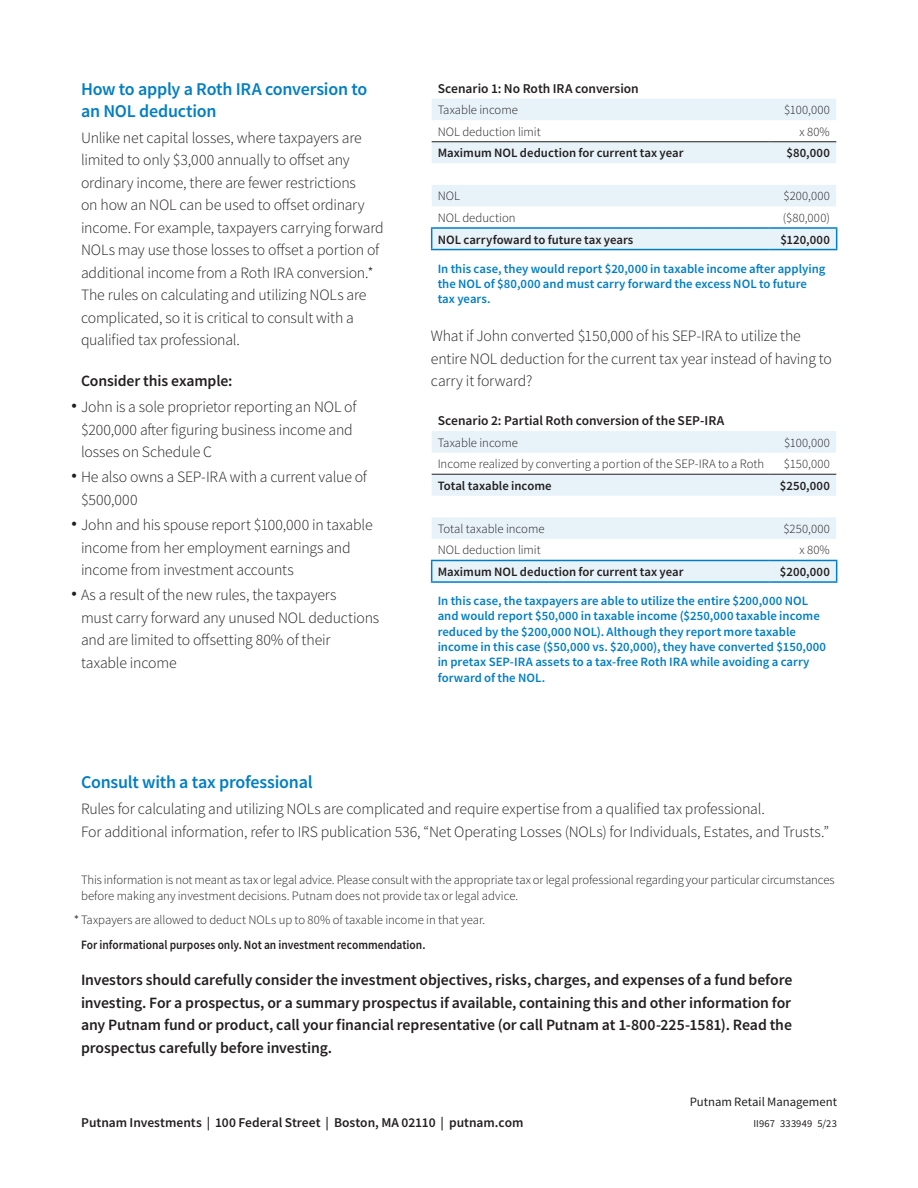
<style>
.page{position:relative;width:918px;height:1188px;background:#fff}
.page>*{position:absolute;margin:0;border:0;box-sizing:border-box;transform-origin:0 0}
.Subhead{font:600 18px/22.5px "Source Sans Pro";letter-spacing:-.015em;color:#007ec5}
.Body{font:300 15.75px/22.5px "Source Sans Pro";letter-spacing:-.01em;color:#231f20}
.Body-2{font:600 15.75px/22.5px "Source Sans Pro";letter-spacing:-.005em;color:#231f20;text-align:justify}
.Subhead_2{font:600 15.75px "Source Sans Pro";letter-spacing:-.005em;color:#231f20}
.Table_head{font:600 13.5px "Source Sans Pro";color:#231f20}
.Source_address{font:600 13.5px "Source Sans Pro";color:#231f20}
.Table_stub{font:600 12.75px/15.3px "Source Sans Pro";color:#007ec5}
.Footnote{font:300 12.75px/15.8px "Source Sans Pro";letter-spacing:-.005em;color:#231f20}
.Table_stub-2{font:300 12.75px "Source Sans Pro";color:#231f20}
.Table_stub-3{font:600 12.75px "Source Sans Pro";color:#231f20}
.Disclaimer_small{font:600 12.75px "Source Sans Pro";color:#231f20;scale:.9 1}
.Table_text{font:300 12.75px "Source Sans Pro";letter-spacing:.02em;color:#231f20}
.Table_text-2{font:600 12.75px "Source Sans Pro";letter-spacing:.02em;color:#231f20}
.t1{font:12.75px "Source Sans Pro";letter-spacing:-.005em;color:#231f20}
.Back_Cover_Job{font:10.5px "Source Sans Pro";letter-spacing:.015em;color:#231f20}
</style>
<div class="page">
<svg style="left:432px;top:99px;width:404px;height:150px;fill:#e7f3f9"></svg>
<hr style="left:432px;top:141px;width:337px;height:1px;background:#231f20">
<hr style="left:769px;top:141px;width:67px;height:1px;background:#231f20">
<hr style="left:431px;top:227px;width:338px;height:2px;background:#007ec5">
<svg style="left:431px;top:229px;width:1px;height:20px"></svg>
<hr style="left:769px;top:227px;width:68px;height:2px;background:#007ec5">
<svg style="left:836px;top:141px;width:1px;height:108px"></svg>
<hr style="left:431px;top:249px;width:338px;height:1px;background:#007ec5">
<hr style="left:769px;top:249px;width:68px;height:1px;background:#007ec5">
<svg style="left:432px;top:431px;width:404px;height:150px;fill:#e7f3f9"></svg>
<hr style="left:432px;top:474px;width:337px;height:1px;background:#231f20">
<hr style="left:769px;top:474px;width:67px;height:1px;background:#231f20">
<hr style="left:431px;top:560px;width:338px;height:1px;background:#007ec5">
<svg style="left:431px;top:561px;width:1px;height:20px"></svg>
<hr style="left:769px;top:560px;width:68px;height:1px;background:#007ec5">
<svg style="left:836px;top:473px;width:1px;height:108px"></svg>
<hr style="left:431px;top:581px;width:338px;height:2px;background:#007ec5">
<hr style="left:769px;top:581px;width:68px;height:2px;background:#007ec5">
<p class="Subhead" style="left:81px;top:77px;width:288px">How to apply a Roth IRA conversion to an NOL deduction</p>
<p class="Body" style="left:81px;top:126px;width:304px">Unlike net capital losses, where taxpayers are limited to only $3,000 annually to offset any ordinary income, there are fewer restrictions<br>on how an NOL can be used to offset ordinary income. For example, taxpayers carrying forward NOLs may use those losses to offset a portion of additional income from a Roth IRA conversion.* The rules on calculating and utilizing NOLs are complicated, so it is critical to consult with a qualified tax professional.</p>
<p class="Subhead_2" style="left:81px;top:371px;width:153px">Consider this example:</p>
<p class="Body" style="left:81px;top:396px;width:277px">John is a sole proprietor reporting an NOL of</p>
<p class="Body" style="left:81px;top:396px;width:273px">•<br>$200,000 after figuring business income and losses on Schedule C</p>
<p class="Body" style="left:81px;top:466px;width:288px">He also owns a SEP-IRA with a current value of</p>
<p class="Body" style="left:81px;top:466px;width:58px">• $500,000</p>
<p class="Body" style="left:81px;top:514px;width:293px">John and his spouse report $100,000 in taxable</p>
<p class="Body" style="left:81px;top:514px;width:271px">•<br>income from her employment earnings and income from investment accounts</p>
<p class="Body" style="left:81px;top:584px;width:257px">As a result of the new rules, the taxpayers</p>
<p class="Body" style="left:81px;top:584px;width:300px">•<br>must carry forward any unused NOL deductions and are limited to offsetting 80% of their taxable income</p>
<p class="Table_head" style="left:438px;top:79px;width:203px">Scenario 1: No Roth IRA conversion</p>
<p class="Table_stub-2" style="left:438px;top:102px;width:82px">Taxable income</p>
<p class="Table_text" style="left:784px;top:102px;width:47px">$100,000</p>
<p class="Table_stub-2" style="left:438px;top:124px;width:105px">NOL deduction limit</p>
<p class="Table_text" style="left:800px;top:124px;width:32px">x 80%</p>
<p class="Table_stub-3" style="left:438px;top:145px;width:247px">Maximum NOL deduction for current tax year</p>
<p class="Table_text-2" style="left:787px;top:145px;width:45px">$80,000</p>
<p class="Table_stub-2" style="left:438px;top:188px;width:24px">NOL</p>
<p class="Table_text" style="left:784px;top:188px;width:48px">$200,000</p>
<p class="Table_stub-2" style="left:438px;top:210px;width:80px">NOL deduction</p>
<p class="Table_text" style="left:783px;top:210px;width:48px">($80,000)</p>
<p class="Table_stub-3" style="left:438px;top:231px;width:197px">NOL carryfoward to future tax years</p>
<p class="Table_text-2" style="left:780px;top:231px;width:51px">$120,000</p>
<p class="Table_stub" style="left:438px;top:261px;width:389px">In this case, they would report $20,000 in taxable income after applying the NOL of $80,000 and must carry forward the excess NOL to future tax years.</p>
<p class="Body" style="left:431px;top:325px;width:403px">What if John converted $150,000 of his SEP-IRA to utilize the entire NOL deduction for the current tax year instead of having to carry it forward?</p>
<p class="Table_head" style="left:438px;top:412px;width:288px">Scenario 2: Partial Roth conversion of the SEP-IRA</p>
<p class="Table_stub-2" style="left:438px;top:435px;width:82px">Taxable income</p>
<p class="Table_text" style="left:784px;top:435px;width:47px">$100,000</p>
<p class="Table_stub-2" style="left:438px;top:456px;width:328px">Income realized by converting a portion of the SEP-IRA to a Roth</p>
<p class="Table_text" style="left:784px;top:456px;width:47px">$150,000</p>
<p class="Table_stub-3" style="left:438px;top:477px;width:116px">Total taxable income</p>
<p class="Table_text-2" style="left:780px;top:477px;width:52px">$250,000</p>
<p class="Table_stub-2" style="left:438px;top:521px;width:108px">Total taxable income</p>
<p class="Table_text" style="left:783px;top:521px;width:48px">$250,000</p>
<p class="Table_stub-2" style="left:438px;top:542px;width:105px">NOL deduction limit</p>
<p class="Table_text" style="left:800px;top:542px;width:32px">x 80%</p>
<p class="Table_stub-3" style="left:438px;top:563px;width:247px">Maximum NOL deduction for current tax year</p>
<p class="Table_text-2" style="left:780px;top:563px;width:51px">$200,000</p>
<p class="Table_stub" style="left:438px;top:593px;width:390px">In this case, the taxpayers are able to utilize the entire $200,000 NOL and would report $50,000 in taxable income ($250,000 taxable income reduced by the $200,000 NOL). Although they report more taxable income in this case ($50,000 vs. $20,000), they have converted $150,000 in pretax SEP-IRA assets to a tax-free Roth IRA while avoiding a carry forward of the NOL.</p>
<p class="Subhead" style="left:81px;top:771px;width:233px">Consult with a tax professional</p>
<p class="Body" style="left:81px;top:798px;width:750px">Rules for calculating and utilizing NOLs are complicated and require expertise from a qualified tax professional.<br>For additional information, refer to IRS publication 536, “Net Operating Losses (NOLs) for Individuals, Estates, and Trusts.”</p>
<p class="Footnote" style="left:81px;top:872px;width:755px">This information is not meant as tax or legal advice. Please consult with the appropriate tax or legal professional regarding your particular circumstances before making any investment decisions. Putnam does not provide tax or legal advice.</p>
<p class="Footnote" style="left:81px;top:912px;width:406px">Taxpayers are allowed to deduct NOLs up to 80% of taxable income in that year.</p>
<p class="Disclaimer_small" style="left:81px;top:936px;width:384px">For informational purposes only. Not an investment recommendation.</p>
<p class="Body-2" style="left:81px;top:968px;width:713px">Investors should carefully consider the investment objectives, risks, charges, and expenses of a fund before investing. For a prospectus, or a summary prospectus if available, containing this and other information for any Putnam fund or product, call your financial representative (or call Putnam at 1-800-225-1581). Read the prospectus carefully before investing.</p>
<p class="t1" style="left:690px;top:1094px;width:149px">Putnam Retail Management</p>
<p class="Source_address" style="left:81px;top:1113px;width:444px">Putnam Investments | 100 Federal Street | Boston, MA 02110 | putnam.com</p>
<p class="Back_Cover_Job" style="left:754px;top:1116px;width:85px">II967 333949 5/23</p>
</div>
